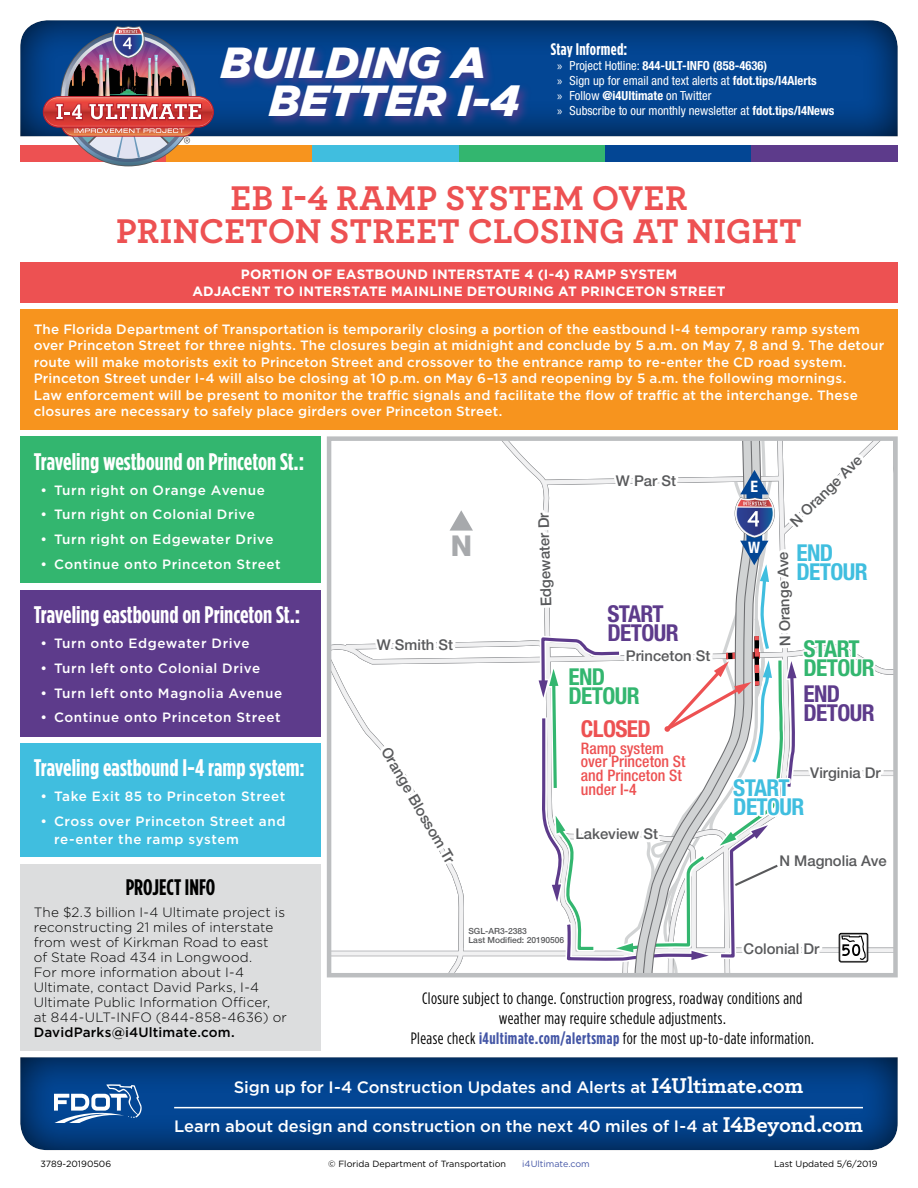
<style>
.page{position:relative;width:918px;height:1188px;background:#fff}
.page>*{position:absolute;margin:0;border:0;box-sizing:border-box;transform-origin:0 0}
.t1{font:italic 900 43.5px/37.5px "Gotham";color:#fff}
.Alert_Header{font:700 36px/33px "Archer";letter-spacing:.005em;color:#ed5152;text-align:center}
.t2{font:800 28.8px "Helvetica Neue";color:#a7a9ac}
.body_content{font:700 24px "Gotham Condensed";color:#fff}
.t3{font:700 condensed 23.25px/19px "Helvetica Neue";letter-spacing:-.025em;color:#33b66f}
.t4{font:700 condensed 23.25px/19px "Helvetica Neue";letter-spacing:-.025em;color:#5d3b8b}
.t5{font:700 condensed 23.25px/19px "Helvetica Neue";letter-spacing:-.025em;color:#40bedf}
.t6{font:700 condensed 23.25px "Helvetica Neue";letter-spacing:-.025em;color:#ed5152}
.t7{font:700 22.5px "Gotham Condensed";color:#000}
.t8{font:700 16.8px "Gotham Condensed";letter-spacing:.015em;color:#fff}
.t9{font:16.5px/19.8px "Gotham Condensed";letter-spacing:.025em;color:#000;text-align:center}
.t10{font:500 16.5px "Gotham";letter-spacing:-.005em;color:#fff}
.t11{font:500 condensed 15.9px/13.8px "Helvetica Neue LT Std";color:#ed5152}
.t12{font:700 condensed 15.75px "Helvetica Neue";color:#fff}
.t13{font:500 14.85px "Helvetica Neue";color:#58595b}
.body_content-2{font:500 13.5px/16.5px "Gotham";letter-spacing:.015em;color:#fff}
.body_content-3{font:300 13.5px/15px "Gotham";letter-spacing:.01em;color:#000}
.body_content-4{font:500 13.5px/18px "Gotham";letter-spacing:.04em;color:#fff}
.Alert_Bar{font:700 13.5px/16.5px "Gotham";letter-spacing:.015em;color:#fff;text-align:center}
.body_content-5{font:500 13.5px "Gotham";letter-spacing:.035em;color:#fff}
.body_content-6{font:500 13.5px "Gotham";letter-spacing:.045em;color:#fff}
.t14{font:condensed 12.6px/15px "Helvetica Neue LT Std";color:#fff}
.t15{font:9px "Gotham";color:#000}
.t16{font:9px "Gotham";color:#4456a6}
.t17{font:500 8.4px/8.4px "Helvetica Neue";color:#58595b}
.s1{font-family:"Myriad Pro";font-stretch:normal}
.s2{font-weight:700}
.s3{font-size:22.5px}
.s4{font-weight:500}
.s5{font-weight:700;color:#4456a6}
.s6{font-family:"Archer";font-weight:700;font-size:22.5px}
</style>
<div class="page">
<div style="left:20px;top:20px;width:878px;height:118px;background:#000;opacity:.75"></div>
<div style="left:20px;top:145px;width:146px;height:17px;background:#ed5152"></div>
<div style="left:166px;top:145px;width:147px;height:17px;background:#f7941e"></div>
<div style="left:313px;top:145px;width:146px;height:17px;background:#40bedf"></div>
<div style="left:459px;top:145px;width:146px;height:17px;background:#33b66f"></div>
<div style="left:605px;top:145px;width:146px;height:17px;background:#034694"></div>
<div style="left:751px;top:145px;width:147px;height:17px;background:#5d3b8b"></div>
<img style="left:44px;top:24px;width:168px;height:142px">
<div style="left:19px;top:1056px;width:880px;height:96px;background:#000;opacity:.75"></div>
<div style="left:218px;top:44px;width:314px;height:85px;background:#5d3b8b;opacity:.75"></div>
<svg style="left:54px;top:1084px;width:88px;height:39px"></svg>
<hr style="left:174px;top:1107px;width:689px;height:1px;background:#fff">
<div style="left:20px;top:262px;width:878px;height:41px;background:#ed5152"></div>
<div style="left:20px;top:309px;width:878px;height:121px;background:#f7941e"></div>
<div style="left:20px;top:436px;width:301px;height:147px;background:#33b66f"></div>
<div style="left:20px;top:590px;width:301px;height:147px;background:#5d3b8b"></div>
<svg style="left:332px;top:441px;width:561px;height:531px"></svg>
<div style="left:327px;top:436px;width:571px;height:541px;border:4px solid #bcbec0"></div>
<div style="left:20px;top:743px;width:301px;height:114px;background:#40bedf"></div>
<div style="left:20px;top:864px;width:301px;height:187px;background:#dcddde"></div>
<h1 class="t1" style="left:269px;top:44px;width:252px;text-indent:-48px">BUILDING A<br>BETTER I-4</h1>
<p class="t8" style="left:551px;top:39px;width:78px">Stay Informed:</p>
<p class="t14" style="left:557px;top:58px;width:279px"><span class="s1">»</span> Project Hotline: <span class="s2">844-ULT-INFO (858-4636)<br></span><span class="s1">»</span> Sign up for email and text alerts at <span class="s2">fdot.tips/I4Alerts<br></span><span class="s1">»</span> Follow <span class="s2">@i4Ultimate</span> on Twitter<br><span class="s1">»</span> Subscribe to our monthly newsletter at <span class="s2">fdot.tips/I4News</span></p>
<p class="Alert_Header" style="left:116px;top:179px;width:687px">EB I-4 RAMP SYSTEM OVER<br>PRINCETON STREET CLOSING AT NIGHT</p>
<p class="Alert_Bar" style="left:192px;top:266px;width:535px">PORTION OF EASTBOUND INTERSTATE 4 (I-4) RAMP SYSTEM<br>ADJACENT TO INTERSTATE MAINLINE DETOURING AT PRINCETON STREET</p>
<p class="body_content-2" style="left:34px;top:320px;width:852px">The Florida Department of Transportation is temporarily closing a portion of the eastbound I-4 temporary ramp system over Princeton Street for three nights. The closures begin at midnight and conclude by 5 a.m. on May 7, 8 and 9. The detour route will make motorists exit to Princeton Street and crossover to the entrance ramp to re-enter the CD road system.<br>Princeton Street under I-4 will also be closing at 10 p.m. on May 6–13 and reopening by 5 a.m. the following mornings.<br>Law enforcement will be present to monitor the traffic signals and facilitate the flow of traffic at the interchange. These closures are necessary to safely place girders over Princeton Street.</p>
<p class="body_content" style="left:34px;top:447px;width:272px">Traveling westbound on Princeton St.:</p>
<p class="body_content-6" style="left:40px;top:481px;width:226px">• Turn right on Orange Avenue</p>
<p class="body_content-4" style="left:40px;top:505px;width:216px">• Turn right on Colonial Drive</p>
<p class="body_content-5" style="left:40px;top:531px;width:235px">• Turn right on Edgewater Drive</p>
<p class="body_content-4" style="left:40px;top:555px;width:242px">• Continue onto Princeton Street</p>
<p class="body_content" style="left:34px;top:601px;width:268px">Traveling eastbound on Princeton St.:</p>
<p class="body_content-5" style="left:40px;top:634px;width:210px">• Turn onto Edgewater Drive</p>
<p class="body_content-4" style="left:40px;top:659px;width:221px">• Turn left onto Colonial Drive</p>
<p class="body_content-4" style="left:40px;top:684px;width:243px">• Turn left onto Magnolia Avenue</p>
<p class="body_content-4" style="left:40px;top:708px;width:242px">• Continue onto Princeton Street</p>
<p class="body_content" style="left:34px;top:754px;width:272px">Traveling eastbound I-4 ramp system<span class="s3">:</span></p>
<p class="body_content-5" style="left:40px;top:787px;width:246px">• Take Exit 85 to Princeton Street</p>
<p class="body_content-4" style="left:54px;top:812px;width:233px;text-indent:-14px">• Cross over Princeton Street and re-enter the ramp system</p>
<p class="t7" style="left:126px;top:874px;width:91px">PROJECT INFO</p>
<p class="body_content-3" style="left:34px;top:904px;width:255px">The $2.3 billion I-4 Ultimate project is reconstructing 21 miles of interstate from west of Kirkman Road to east<br>of State Road 434 in Longwood.<br>For more information about I-4<br>Ultimate, contact David Parks, I-4<br>Ultimate Public Information Officer,<br>at 844-ULT-INFO (844-858-4636) or <span class="s4">DavidParks@i4Ultimate.com.</span></p>
<p class="t2" style="left:451px;top:528px;width:23px">N</p>
<p class="t13" style="left:377px;top:635px;width:78px">W Smith St</p>
<p class="t13" style="left:393px;top:744px;width:133px;rotate:60deg">Orange Blossom Tr</p>
<p class="t13" style="left:537px;top:607px;width:95px;rotate:-92deg">Edgewater Dr</p>
<p class="t13" style="left:616px;top:472px;width:62px">W Par St</p>
<p class="t4" style="left:607px;top:604px;width:73px">START<br>DETOUR</p>
<p class="t13" style="left:626px;top:646px;width:86px">Princeton St</p>
<p class="t3" style="left:569px;top:667px;width:73px">END<br>DETOUR</p>
<p class="t6" style="left:581px;top:715px;width:72px">CLOSED</p>
<p class="t11" style="left:581px;top:741px;width:106px">Ramp system over Princeton St and Princeton St under I-4</p>
<p class="t13" style="left:575px;top:825px;width:84px">Lakeview St</p>
<p class="t12" style="left:750px;top:477px;width:9px">E</p>
<p class="t12" style="left:748px;top:538px;width:13px">W</p>
<p class="t13" style="left:786px;top:518px;width:96px;rotate:-45deg">N Orange Ave</p>
<p class="t5" style="left:796px;top:542px;width:73px">END<br>DETOUR</p>
<p class="t13" style="left:777px;top:647px;width:96px;rotate:-92deg">N Orange Ave</p>
<p class="t3" style="left:803px;top:639px;width:73px">START<br>DETOUR</p>
<p class="t4" style="left:803px;top:683px;width:73px">END<br>DETOUR</p>
<p class="t13" style="left:810px;top:764px;width:72px">Virginia Dr</p>
<p class="t5" style="left:733px;top:778px;width:73px">START<br>DETOUR</p>
<p class="t13" style="left:779px;top:852px;width:109px">N Magnolia Ave</p>
<p class="t17" style="left:468px;top:927px;width:97px">SGL-AR3-2383<br>Last Modified: 20190506</p>
<p class="t13" style="left:744px;top:940px;width:77px">Colonial Dr</p>
<h1 class="t9" style="left:422px;top:988px;width:382px">Closure subject to change. Construction progress, roadway conditions and weather may require schedule adjustments.</h1>
<h1 class="t9" style="left:411px;top:1028px;width:405px">Please check <span class="s5">i4ultimate.com/alertsmap</span> for the most up-to-date information.</h1>
<p class="t10" style="left:234px;top:1077px;width:571px">Sign up for I-4 Construction Updates and Alerts at <span class="s6">I4Ultimate.com</span></p>
<p class="t10" style="left:174px;top:1115px;width:690px">Learn about design and construction on the next 40 miles of I-4 at <span class="s6">I4Beyond.com</span></p>
<p class="t15" style="left:40px;top:1158px;width:72px">3789-20190506</p>
<p class="t15" style="left:328px;top:1158px;width:179px">© Florida Department of Transportation</p>
<p class="t16" style="left:522px;top:1158px;width:69px">i4Ultimate.com</p>
<p class="t15" style="left:774px;top:1158px;width:105px">Last Updated 5/6/2019</p>
</div>
